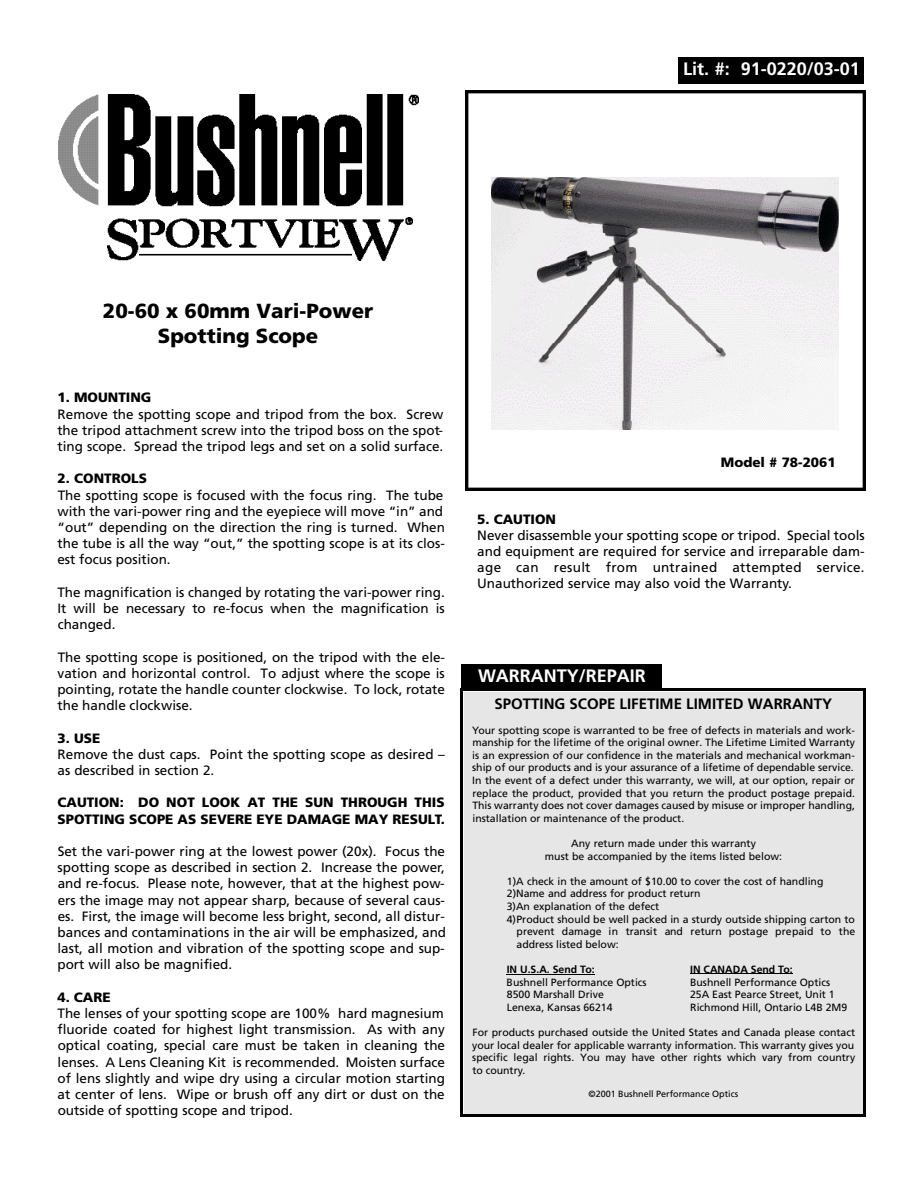
<style>
.page{position:relative;width:918px;height:1188px;background:#fff}
.page>*{position:absolute;margin:0;border:0;box-sizing:border-box;transform-origin:0 0}
.t1{font:900 20.4px/24.3px "Frutiger";color:#000;text-align:center}
.t2{font:700 18px "Frutiger";color:#fff}
.t3{font:700 15px "Frutiger";color:#000}
.t4{font:13.5px/16.2px "Frutiger";color:#000;text-align:justify}
.t5{font:900 13.5px/16.2px "Frutiger";color:#000}
.t6{font:10.5px/12.6px "Frutiger";color:#000}
.t7{font:700 10.5px "Frutiger";color:#000}
.t8{font:9px "Frutiger";color:#000}
</style>
<div class="page">
<img style="left:58px;top:94px;width:361px;height:112px">
<img style="left:108px;top:218px;width:305px;height:42px">
<img style="left:465px;top:90px;width:401px;height:401px">
<div style="left:461px;top:689px;width:405px;height:427px;background:#e6e6e6"></div>
<hr style="left:690px;top:974px;width:93px;height:1px;background:#000">
<div style="left:461px;top:664px;width:201px;height:26px;background:#000"></div>
<div style="left:705px;top:455px;width:147px;height:27px;background:#fff"></div>
<div style="left:678px;top:57px;width:186px;height:27px;background:#000"></div>
<h2 class="t2" style="left:683px;top:62px;width:178px">Lit. #: 91-0220/03-01</h2>
<h1 class="t1" style="left:103px;top:301px;width:272px">20-60 x 60mm Vari-Power<br>Spotting Scope</h1>
<p class="t5" style="left:58px;top:391px;width:95px">1. MOUNTING</p>
<p class="t4" style="left:57px;top:407px;width:387px">Remove the spotting scope and tripod from the box. Screw the tripod attachment screw into the tripod boss on the spot&shy;ting scope. Spread the tripod legs and set on a solid surface.</p>
<p class="t5" style="left:58px;top:472px;width:91px">2. CONTROLS</p>
<p class="t4" style="left:57px;top:488px;width:389px;text-align:left">The spotting scope is focused with the focus ring. The tube with the vari-power ring and the eyepiece will move “in” and “out” depending on the direction the ring is turned. When the tube is all the way “out,” the spotting scope is at its clos&shy;est focus position.</p>
<p class="t4" style="left:57px;top:585px;width:389px">The magnification is changed by rotating the vari-power ring.<br>It will be necessary to re-focus when the magnification is changed.</p>
<p class="t4" style="left:57px;top:650px;width:389px">The spotting scope is positioned, on the tripod with the ele&shy;vation and horizontal control. To adjust where the scope is pointing, rotate the handle counter clockwise. To lock, rotate the handle clockwise.</p>
<p class="t5" style="left:58px;top:731px;width:44px">3. USE</p>
<p class="t4" style="left:58px;top:747px;width:389px">Remove the dust caps. Point the spotting scope as desired – as described in section 2.</p>
<p class="t5" style="left:58px;top:796px;width:389px">CAUTION: DO NOT LOOK AT THE SUN THROUGH THIS<br>SPOTTING SCOPE AS SEVERE EYE DAMAGE MAY RESULT.</p>
<p class="t4" style="left:57px;top:844px;width:390px">Set the vari-power ring at the lowest power (20x). Focus the spotting scope as described in section 2. Increase the power, and re-focus. Please note, however, that at the highest pow&shy;ers the image may not appear sharp, because of several caus&shy;es. First, the image will become less bright, second, all distur&shy;bances and contaminations in the air will be emphasized, and last, all motion and vibration of the spotting scope and sup&shy;port will also be magnified.</p>
<p class="t5" style="left:57px;top:990px;width:55px">4. CARE</p>
<p class="t4" style="left:57px;top:1006px;width:389px">The lenses of your spotting scope are 100% hard magnesium fluoride coated for highest light transmission. As with any optical coating, special care must be taken in cleaning the lenses. A Lens Cleaning Kit is recommended. Moisten surface of lens slightly and wipe dry using a circular motion starting at center of lens. Wipe or brush off any dirt or dust on the outside of spotting scope and tripod.</p>
<p class="t5" style="left:721px;top:455px;width:116px">Model # 78-2061</p>
<p class="t5" style="left:477px;top:512px;width:80px">5. CAUTION</p>
<p class="t4" style="left:477px;top:528px;width:389px">Never disassemble your spotting scope or tripod. Special tools and equipment are required for service and irreparable dam&shy;age can result from untrained attempted service.<br>Unauthorized service may also void the Warranty.</p>
<h2 class="t2" style="left:478px;top:668px;width:169px">WARRANTY/REPAIR</h2>
<p class="t3" style="left:495px;top:698px;width:339px">SPOTTING SCOPE LIFETIME LIMITED WARRANTY</p>
<p class="t6" style="left:472px;top:724px;width:385px">Your spotting scope is warranted to be free of defects in materials and work&shy;manship for the lifetime of the original owner. The Lifetime Limited Warranty is an expression of our confidence in the materials and mechanical workman&shy;ship of our products and is your assurance of a lifetime of dependable service.<br>In the event of a defect under this warranty, we will, at our option, repair or replace the product, provided that you return the product postage prepaid.<br>This warranty does not cover damages caused by misuse or improper handling, installation or maintenance of the product.</p>
<p class="t6" style="left:545px;top:838px;width:239px;text-align:center">Any return made under this warranty<br>must be accompanied by the items listed below:</p>
<p class="t6" style="left:507px;top:876px;width:318px">1)A check in the amount of $10.00 to cover the cost of handling</p>
<p class="t6" style="left:507px;top:888px;width:195px">2)Name and address for product return</p>
<p class="t6" style="left:507px;top:901px;width:154px">3)An explanation of the defect</p>
<p class="t6" style="left:507px;top:913px;width:350px">4)Product should be well packed in a sturdy outside shipping carton to</p>
<p class="t6" style="left:517px;top:926px;width:340px">prevent damage in transit and return postage prepaid to the</p>
<p class="t6" style="left:517px;top:939px;width:104px">address listed below:</p>
<p class="t7" style="left:507px;top:965px;width:90px">IN U.S.A. Send To:</p>
<p class="t6" style="left:507px;top:976px;width:142px">Bushnell Performance Optics<br>8500 Marshall Drive<br>Lenexa, Kansas 66214</p>
<p class="t6" style="left:472px;top:1027px;width:385px;text-align:justify">For products purchased outside the United States and Canada please contact your local dealer for applicable warranty information. This warranty gives you specific legal rights. You may have other rights which vary from country to country.</p>
<p class="t8" style="left:589px;top:1090px;width:151px">©2001 Bushnell Performance Optics</p>
<p class="t7" style="left:690px;top:965px;width:104px">IN CANADA Send To:</p>
<p class="t6" style="left:690px;top:976px;width:159px">Bushnell Performance Optics<br>25A East Pearce Street, Unit 1<br>Richmond Hill, Ontario L4B 2M9</p>
</div>
